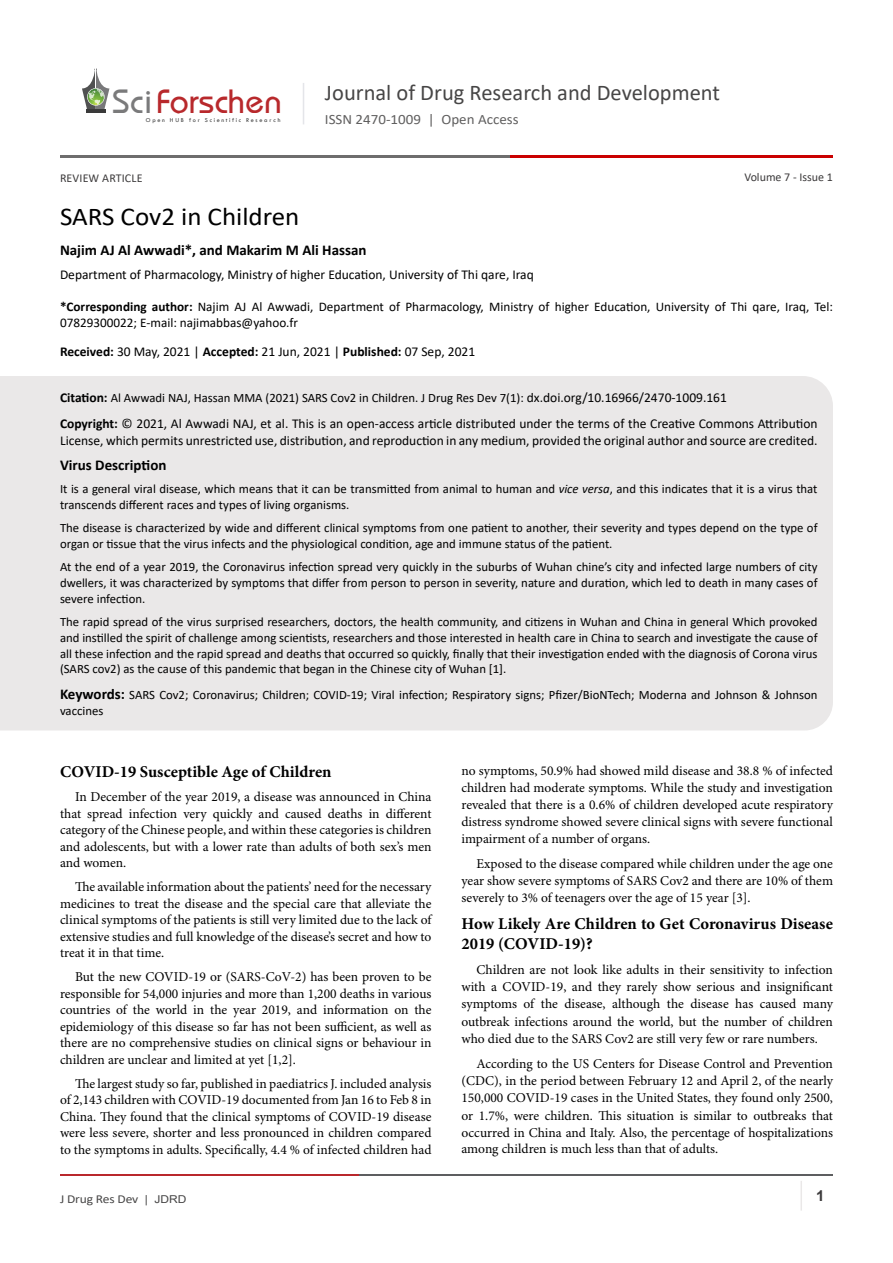
<style>
.page{position:relative;width:893px;height:1263px;background:#fff}
.page>*{position:absolute;margin:0;border:0;box-sizing:border-box;transform-origin:0 0}
.t1{font:35.1px "Opal";color:#b8292c}
.t2{font:25.65px "Calibri";color:#000;scale:1.05 1}
.t3{font:22.5px "Calibri";color:#474646}
.t4{font:700 16.5px/19.8px "Minion Pro";color:#000}
.heading_1{font:700 15px "Calibri";color:#000}
.t5{font:700 15px "Arial";color:#3c3a3b}
.t6{font:14.25px "Calibri";color:#605f5f;scale:1.05 1}
.t7{font:13.5px/16.5px "Minion Pro";color:#000;text-align:justify}
.t8{font:13.5px/16.8px "Calibri";color:#000}
.t9{font:13.2px/16.5px "Calibri";color:#000}
.t10{font:12.75px/15.8px "Calibri";color:#000}
.t11{font:12.15px "Calibri";letter-spacing:-.01em;color:#474646;scale:1.11 1}
.t12{font:12px "Calibri";letter-spacing:.005em;color:#3c3a3b}
.t13{font:6.15px "Tw Cen";letter-spacing:.28em;color:#3a3a3a}
.s1{color:#7a7a7b}
.s2{font-weight:700}
.s3{font-weight:700;font-size:13.5px}
.s4{font-size:13.5px}
.s5{font-style:italic}
.s6{font-weight:700;font-size:15px}
.s7{font-family:"Arial";font-size:10.8px}
</style>
<div class="page">
<hr style="left:86px;top:109px;width:19px;height:4px;background:#3a3a3a">
<svg style="left:82px;top:68px;width:27px;height:41px"></svg>
<hr style="left:303px;top:83px;width:1px;height:41px;background:#e4e5e9">
<hr style="left:800px;top:1181px;width:2px;height:29px;background:#eae8e8">
<hr style="left:60px;top:1174px;width:300px;height:2px;background:#b9282c">
<hr style="left:359px;top:1174px;width:474px;height:2px;background:#5d5e60">
<hr style="left:60px;top:155px;width:535px;height:2px;background:#6e6d6d">
<hr style="left:511px;top:155px;width:322px;height:2px;background:#ca0000">
<div style="left:0;top:376px;width:833px;height:354px;background:#eae8e8"></div>
<h1 class="t1" style="left:113px;top:80px;width:171px"><span class="s1">Sci</span>Forschen</h1>
<p class="t13" style="left:146px;top:116px;width:136px">Open HUB for Scientific Research</p>
<h3 class="t3" style="left:325px;top:77px;width:397px">Journal of Drug Research and Development</h3>
<p class="t6" style="left:325px;top:110px;width:186px">ISSN 2470-1009 | Open Access</p>
<p class="t12" style="left:60px;top:170px;width:84px">REVIEW ARTICLE</p>
<p class="t2" style="left:60px;top:198px;width:230px">SARS Cov2 in Children</p>
<p class="heading_1" style="left:60px;top:239px;width:308px">Najim AJ Al Awwadi*, and Makarim M Ali Hassan</p>
<p class="t8" style="left:60px;top:265px;width:475px">Department of Pharmacology, Ministry of higher Education, University of Thi qare, Iraq</p>
<p class="t12" style="left:744px;top:169px;width:90px">Volume 7 - Issue 1</p>
<p class="t9" style="left:60px;top:298px;width:774px"><span class="s2">*Corresponding author:</span> Najim AJ Al Awwadi, Department of Pharmacology, Ministry of higher Education, University of Thi qare, Iraq, Tel:<br>07829300022; E-mail: najimabbas@yahoo.fr</p>
<p class="t8" style="left:60px;top:343px;width:417px"><span class="s2">Received:</span> 30 May, 2021 | <span class="s2">Accepted:</span> 21 Jun, 2021 | <span class="s2">Published:</span> 07 Sep, 2021</p>
<p class="t10" style="left:60px;top:390px;width:668px"><span class="s3">Citation:</span> Al Awwadi NAJ, Hassan MMA (2021) SARS Cov2 in Children. J Drug Res Dev 7(1): <span class="s4">dx.doi.org/10.16966/2470-1009.161</span></p>
<p class="t8" style="left:60px;top:415px;width:759px"><span class="s2">Copyright:</span> © 2021, Al Awwadi NAJ, et al. This is an open-access article distributed under the terms of the Creative Commons Attribution<br>License, which permits unrestricted use, distribution, and reproduction in any medium, provided the original author and source are credited.</p>
<p class="heading_1" style="left:60px;top:454px;width:108px">Virus Description</p>
<p class="t10" style="left:60px;top:481px;width:759px">It is a general viral disease, which means that it can be transmitted from animal to human and <span class="s5">vice versa</span>, and this indicates that it is a virus that transcends different races and types of living organisms.</p>
<p class="t10" style="left:60px;top:520px;width:759px">The disease is characterized by wide and different clinical symptoms from one patient to another, their severity and types depend on the type of organ or tissue that the virus infects and the physiological condition, age and immune status of the patient.</p>
<p class="t10" style="left:60px;top:559px;width:759px;text-align:justify">At the end of a year 2019, the Coronavirus infection spread very quickly in the suburbs of Wuhan chine’s city and infected large numbers of city dwellers, it was characterized by symptoms that differ from person to person in severity, nature and duration, which led to death in many cases of severe infection.</p>
<p class="t10" style="left:60px;top:614px;width:759px;text-align:justify">The rapid spread of the virus surprised researchers, doctors, the health community, and citizens in Wuhan and China in general Which provoked and instilled the spirit of challenge among scientists, researchers and those interested in health care in China to search and investigate the cause of all these infection and the rapid spread and deaths that occurred so quickly, finally that their investigation ended with the diagnosis of Corona virus (SARS cov2) as the cause of this pandemic that began in the Chinese city of Wuhan [1].</p>
<p class="t10" style="left:60px;top:686px;width:759px"><span class="s6">Keywords:</span> SARS Cov2; Coronavirus; Children; COVID-19; Viral infection; Respiratory signs; Pfizer/BioNTech; Moderna and Johnson &amp; Johnson vaccines</p>
<p class="t4" style="left:60px;top:762px;width:273px">COVID-19 Susceptible Age of Children</p>
<p class="t7" style="left:60px;top:789px;width:373px;text-indent:15px">In December of the year 2019, a disease was announced in China that spread infection very quickly and caused deaths in different category of the Chinese people, and within these categories is children and adolescents, but with a lower rate than adults of both sex’s men and women.</p>
<p class="t7" style="left:60px;top:879px;width:373px;text-indent:15px">The available information about the patients’ need for the necessary medicines to treat the disease and the special care that alleviate the clinical symptoms of the patients is still very limited due to the lack of extensive studies and full knowledge of the disease’s secret and how to treat it in that time.</p>
<p class="t7" style="left:60px;top:969px;width:373px;text-indent:15px">But the new COVID-19 or (SARS-CoV-2) has been proven to be responsible for 54,000 injuries and more than 1,200 deaths in various countries of the world in the year 2019, and information on the epidemiology of this disease so far has not been sufficient, as well as there are no comprehensive studies on clinical signs or behaviour in children are unclear and limited at yet [1,2].</p>
<p class="t7" style="left:60px;top:1075px;width:373px;text-indent:15px">The largest study so far, published in paediatrics J. included analysis of 2,143 children with COVID-19 documented from Jan 16 to Feb 8 in China. They found that the clinical symptoms of COVID-19 disease were less severe, shorter and less pronounced in children compared to the symptoms in adults. Specifically, 4.4 % of infected children had</p>
<p class="t7" style="left:461px;top:763px;width:373px;line-height:17.1px">no symptoms, 50.9% had showed mild disease and 38.8 % of infected children had moderate symptoms. While the study and investigation revealed that there is a 0.6% of children developed acute respiratory distress syndrome showed severe clinical signs with severe functional impairment of a number of organs.</p>
<p class="t7" style="left:461px;top:856px;width:373px;line-height:17.1px;text-indent:15px">Exposed to the disease compared while children under the age one year show severe symptoms of SARS Cov2 and there are 10% of them severely to 3% of teenagers over the age of 15 year [3].</p>
<p class="t4" style="left:461px;top:914px;width:373px">How Likely Are Children to Get Coronavirus Disease<br>2019 (COVID-19)?</p>
<p class="t7" style="left:461px;top:961px;width:373px;line-height:17.2px;text-indent:15px">Children are not look like adults in their sensitivity to infection with a COVID-19, and they rarely show serious and insignificant symptoms of the disease, although the disease has caused many outbreak infections around the world, but the number of children who died due to the SARS Cov2 are still very few or rare numbers.</p>
<p class="t7" style="left:461px;top:1055px;width:373px;line-height:17.1px;text-indent:15px">According to the US Centers for Disease Control and Prevention (CDC), in the period between February 12 and April 2, of the nearly 150,000 COVID-19 cases in the United States, they found only 2500, or 1.7%, were children. This situation is similar to outbreaks that occurred in China and Italy. Also, the percentage of hospitalizations among children is much less than that of adults.</p>
<p class="t11" style="left:60px;top:1190px;width:116px">J Drug Res Dev <span class="s7">| JDRD</span></p>
<p class="t5" style="left:816px;top:1185px;width:10px">1</p>
</div>
